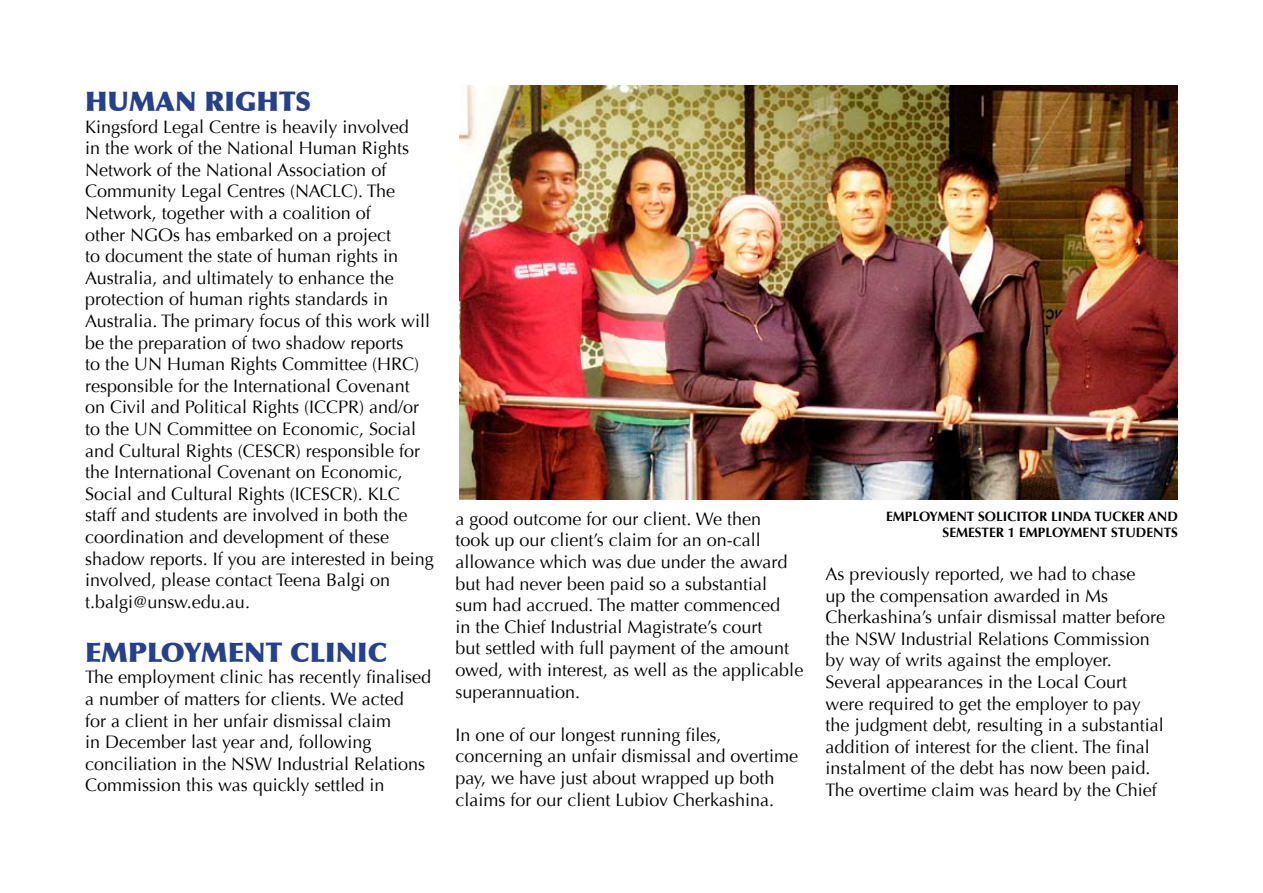
<style>
.page{position:relative;width:1263px;height:893px;background:#fff}
.page>*{position:absolute;margin:0;border:0;box-sizing:border-box;transform-origin:0 0}
.t1{font:900 27px "Optima";color:#24408e}
.t2{font:18px/21.6px "Optima";color:#000}
.t3{font:700 13.5px/16.2px "Optima";color:#000;text-align:right}
</style>
<div class="page">
<img style="left:459px;top:85px;width:719px;height:415px">
<h1 class="t1" style="left:85px;top:85px;width:228px">HUMAN RIGHTS</h1>
<p class="t2" style="left:85px;top:116px;width:350px">Kingsford Legal Centre is heavily involved<br>in the work of the National Human Rights Network of the National Association of Community Legal Centres (NACLC). The Network, together with a coalition of<br>other NGOs has embarked on a project<br>to document the state of human rights in Australia, and ultimately to enhance the protection of human rights standards in Australia. The primary focus of this work will be the preparation of two shadow reports<br>to the UN Human Rights Committee (HRC) responsible for the International Covenant on Civil and Political Rights (ICCPR) and/or to the UN Committee on Economic, Social and Cultural Rights (CESCR) responsible for the International Covenant on Economic, Social and Cultural Rights (ICESCR). KLC staff and students are involved in both the coordination and development of these shadow reports. If you are interested in being involved, please contact Teena Balgi on t.balgi@unsw.edu.au.</p>
<h1 class="t1" style="left:85px;top:636px;width:302px">EMPLOYMENT CLINIC</h1>
<p class="t2" style="left:85px;top:667px;width:348px">The employment clinic has recently finalised a number of matters for clients. We acted<br>for a client in her unfair dismissal claim<br>in December last year and, following conciliation in the NSW Industrial Relations Commission this was quickly settled in</p>
<p class="t2" style="left:455px;top:508px;width:349px">a good outcome for our client. We then<br>took up our client’s claim for an on-call allowance which was due under the award but had never been paid so a substantial sum had accrued. The matter commenced<br>in the Chief Industrial Magistrate’s court<br>but settled with full payment of the amount owed, with interest, as well as the applicable superannuation.</p>
<p class="t2" style="left:455px;top:724px;width:344px">In one of our longest running files, concerning an unfair dismissal and overtime pay, we have just about wrapped up both claims for our client Lubiov Cherkashina.</p>
<p class="t3" style="left:886px;top:508px;width:293px">EMPLOYMENT SOLICITOR LINDA TUCKER AND<br>SEMESTER 1 EMPLOYMENT STUDENTS</p>
<p class="t2" style="left:826px;top:563px;width:341px">As previously reported, we had to chase<br>up the compensation awarded in Ms Cherkashina’s unfair dismissal matter before the NSW Industrial Relations Commission by way of writs against the employer.<br>Several appearances in the Local Court were required to get the employer to pay the judgment debt, resulting in a substantial addition of interest for the client. The final instalment of the debt has now been paid.<br>The overtime claim was heard by the Chief</p>
</div>
